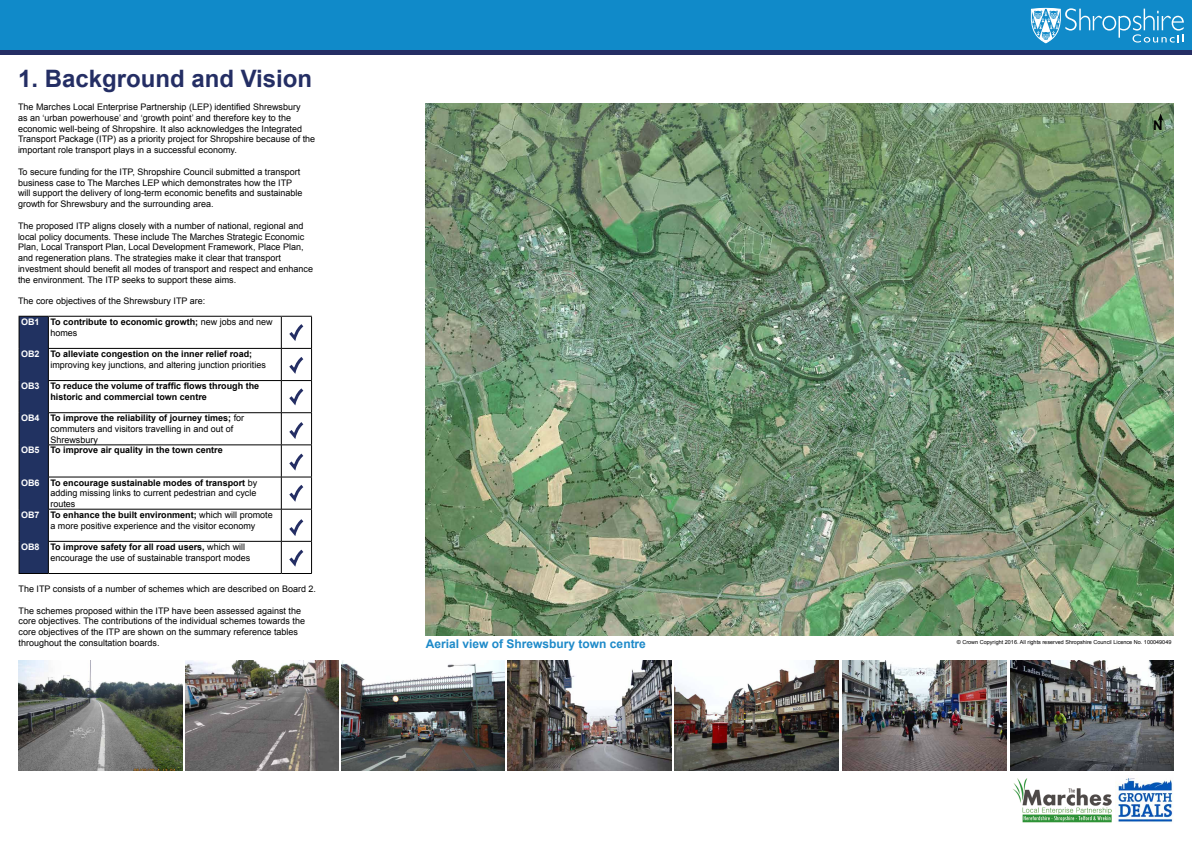
<style>
.page{position:relative;width:1192px;height:842px;background:#fff}
.page>*{position:absolute;margin:0;border:0;box-sizing:border-box;transform-origin:0 0}
.t1{font:700 24px "Arial";color:#242e64}
.t2{font:700 13.3px "Arial";color:#000}
.t3{font:700 12px "Arial";color:#1e8ac9}
.t4{font:9px/10.8px "Arial";color:#000}
.t5{font:700 9px/10.8px "Arial";color:#000}
.t6{font:5.5px "Arial";color:#000}
.s1{color:#fff}
.s2{font-weight:400}
.s3{font-weight:700;color:#fff}
.s4{font-weight:700}
.s5{font-size:14.5px;color:#fff}
</style>
<div class="page">
<img style="left:1010px;top:661px;width:164px;height:109px">
<img style="left:842px;top:660px;width:164px;height:110px">
<img style="left:19px;top:660px;width:164px;height:110px">
<img style="left:675px;top:661px;width:164px;height:109px">
<img style="left:341px;top:661px;width:164px;height:109px">
<img style="left:508px;top:661px;width:164px;height:109px">
<img style="left:426px;top:103px;width:748px;height:533px">
<img style="left:185px;top:660px;width:154px;height:110px">
<svg style="left:1158px;top:113px;width:7px;height:10px"></svg>
<img style="left:1115px;top:777px;width:58px;height:45px">
<img style="left:1013px;top:778px;width:98px;height:44px">
<div style="left:0;top:0;width:1192px;height:51px;background:#108ac9"></div>
<hr style="left:0;top:51px;width:1192px;height:4px;background:#252e64">
<svg style="left:1031px;top:8px;width:153px;height:35px"></svg>
<hr style="left:48px;top:317px;width:1px;height:31px;background:#000">
<hr style="left:281px;top:317px;width:1px;height:31px;background:#000">
<hr style="left:311px;top:317px;width:1px;height:31px;background:#000">
<hr style="left:48px;top:348px;width:233px;height:1px;background:#000">
<hr style="left:48px;top:349px;width:1px;height:31px;background:#000">
<hr style="left:281px;top:348px;width:31px;height:1px;background:#000">
<hr style="left:281px;top:349px;width:1px;height:31px;background:#000">
<hr style="left:311px;top:349px;width:1px;height:31px;background:#000">
<hr style="left:48px;top:380px;width:233px;height:1px;background:#000">
<hr style="left:48px;top:381px;width:1px;height:31px;background:#000">
<hr style="left:281px;top:380px;width:31px;height:1px;background:#000">
<hr style="left:281px;top:381px;width:1px;height:31px;background:#000">
<hr style="left:311px;top:381px;width:1px;height:31px;background:#000">
<hr style="left:48px;top:412px;width:233px;height:1px;background:#000">
<hr style="left:48px;top:413px;width:1px;height:32px;background:#000">
<hr style="left:281px;top:412px;width:31px;height:1px;background:#000">
<hr style="left:281px;top:413px;width:1px;height:32px;background:#000">
<hr style="left:311px;top:413px;width:1px;height:32px;background:#000">
<hr style="left:48px;top:445px;width:233px;height:1px;background:#000">
<hr style="left:48px;top:445px;width:1px;height:32px;background:#000">
<hr style="left:281px;top:445px;width:31px;height:1px;background:#000">
<hr style="left:281px;top:445px;width:1px;height:32px;background:#000">
<hr style="left:311px;top:445px;width:1px;height:32px;background:#000">
<hr style="left:48px;top:477px;width:233px;height:1px;background:#000">
<hr style="left:48px;top:477px;width:1px;height:32px;background:#000">
<hr style="left:281px;top:477px;width:31px;height:1px;background:#000">
<hr style="left:281px;top:477px;width:1px;height:32px;background:#000">
<hr style="left:311px;top:477px;width:1px;height:32px;background:#000">
<hr style="left:48px;top:509px;width:233px;height:1px;background:#000">
<hr style="left:48px;top:509px;width:1px;height:32px;background:#000">
<hr style="left:281px;top:509px;width:31px;height:1px;background:#000">
<hr style="left:281px;top:509px;width:1px;height:32px;background:#000">
<hr style="left:311px;top:509px;width:1px;height:32px;background:#000">
<hr style="left:48px;top:541px;width:233px;height:1px;background:#000">
<hr style="left:48px;top:542px;width:1px;height:31px;background:#000">
<hr style="left:281px;top:541px;width:31px;height:1px;background:#000">
<hr style="left:281px;top:542px;width:1px;height:31px;background:#000">
<hr style="left:311px;top:542px;width:1px;height:31px;background:#000">
<hr style="left:48px;top:316px;width:233px;height:1px;background:#000">
<hr style="left:281px;top:316px;width:31px;height:1px;background:#000">
<svg style="left:19px;top:316px;width:29px;height:258px;background:#20305e"></svg>
<hr style="left:48px;top:573px;width:233px;height:1px;background:#000">
<hr style="left:281px;top:573px;width:31px;height:1px;background:#000">
<svg style="left:289px;top:324px;width:15px;height:17px"></svg>
<svg style="left:289px;top:357px;width:15px;height:17px"></svg>
<svg style="left:289px;top:388px;width:15px;height:18px"></svg>
<svg style="left:289px;top:422px;width:15px;height:17px"></svg>
<svg style="left:289px;top:453px;width:15px;height:18px"></svg>
<svg style="left:289px;top:485px;width:15px;height:17px"></svg>
<svg style="left:286px;top:519px;width:21px;height:22px"></svg>
<svg style="left:289px;top:549px;width:15px;height:18px"></svg>
<h1 class="t1" style="left:18px;top:62px;width:296px">1. Background and Vision</h1>
<p class="t4" style="left:18px;top:102px;width:299px">The Marches Local Enterprise Partnership (LEP) identified Shrewsbury<br>as an ‘urban powerhouse’ and ‘growth point’ and therefore key to the economic well-being of Shropshire. It also acknowledges the Integrated Transport Package (ITP) as a priority project for Shropshire because of the important role transport plays in a successful economy.</p>
<p class="t4" style="left:18px;top:166px;width:286px">To secure funding for the ITP, Shropshire Council submitted a transport business case to The Marches LEP which demonstrates how the ITP will support the delivery of long-term economic benefits and sustainable growth for Shrewsbury and the surrounding area.</p>
<p class="t4" style="left:18px;top:220px;width:297px">The proposed ITP aligns closely with a number of national, regional and local policy documents. These include The Marches Strategic Economic Plan, Local Transport Plan, Local Development Framework, Place Plan, and regeneration plans. The strategies make it clear that transport investment should benefit all modes of transport and respect and enhance the environment. The ITP seeks to support these aims.</p>
<p class="t4" style="left:18px;top:296px;width:189px">The core objectives of the Shrewsbury ITP are:</p>
<p class="t5" style="left:50px;top:316px;width:224px;text-indent:-29px"><span class="s1">OB1</span> To contribute to economic growth; <span class="s2">new jobs and new homes</span></p>
<p class="t4" style="left:50px;top:348px;width:217px;text-indent:-29px"><span class="s3">OB2</span> <span class="s4">To alleviate congestion on the inner relief road; </span>improving key junctions, and altering junction priorities</p>
<p class="t5" style="left:50px;top:381px;width:210px;text-indent:-29px"><span class="s1">OB3</span> To reduce the volume of traffic flows through the historic and commercial town centre</p>
<p class="t5" style="left:21px;top:413px;width:225px"><span class="s1">OB4</span> To improve the reliability of journey times; <span class="s2">for</span></p>
<p class="t4" style="left:50px;top:424px;width:185px">commuters and visitors travelling in and out of</p>
<p class="t4" style="left:50px;top:434px;width:49px">Shrewsbury</p>
<p class="t5" style="left:21px;top:445px;width:203px"><span class="s1">OB5</span> To improve air quality in the town centre</p>
<p class="t5" style="left:21px;top:477px;width:238px"><span class="s1">OB6</span> To encourage sustainable modes of transport <span class="s2">by</span></p>
<p class="t4" style="left:50px;top:488px;width:208px">adding missing links to current pedestrian and cycle</p>
<p class="t4" style="left:50px;top:499px;width:27px">routes</p>
<p class="t5" style="left:21px;top:509px;width:253px"><span class="s1">OB7</span> To enhance the built environment; <span class="s2">which will promote</span></p>
<p class="t4" style="left:50px;top:520px;width:207px">a more positive experience and the visitor economy</p>
<p class="t4" style="left:50px;top:541px;width:202px;text-indent:-29px"><span class="s3">OB8</span> <span class="s4">To improve safety for all road users,</span> which will encourage the use of sustainable transport modes</p>
<p class="t4" style="left:19px;top:583px;width:299px">The ITP consists of a number of schemes which are described on Board 2.</p>
<p class="t4" style="left:19px;top:605px;width:288px">The schemes proposed within the ITP have been assessed against the core objectives. The contributions of the individual schemes towards the core objectives of the ITP are shown on the summary reference tables throughout the consultation boards.</p>
<h3 class="t3" style="left:426px;top:636px;width:222px">Aerial view of Shrewsbury town centre</h3>
<h2 class="t2" style="left:1153px;top:117px;width:13px">N<span class="s5">N</span></h2>
<p class="t6" style="left:957px;top:639px;width:216px">© Crown Copyright 2016. All rights reserved Shropshire Council Licence No. 100049049</p>
</div>
